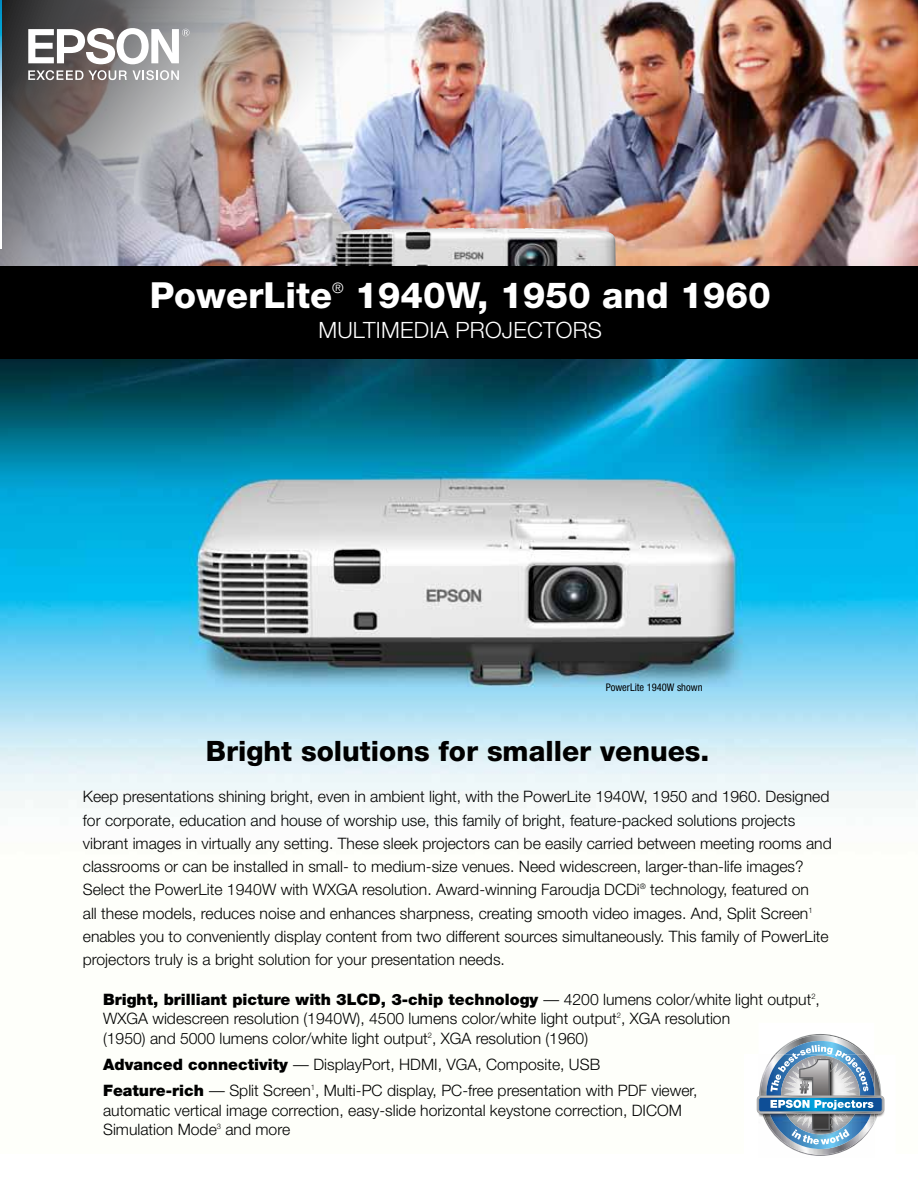
<style>
.page{position:relative;width:918px;height:1188px;background:#fff}
.page>*{position:absolute;margin:0;border:0;box-sizing:border-box;transform-origin:0 0}
.t1{font:800 36px "Helvetica Neue";color:#fff}
.t2{font:800 28.2px "Helvetica Neue";color:#000}
.t3{font:300 22.5px "Helvetica Neue";letter-spacing:.01em;color:#fff}
.t4{font:300 15.75px/23.2px "Helvetica Neue";color:#000}
.t5{font:300 14.55px "Helvetica Neue";color:#fff}
.t6{font:condensed 10.5px "Helvetica Neue";color:#000}
.s1{font-weight:900}
</style>
<div class="page">
<img style="left:0;top:0;width:904px;height:266px">
<img style="left:0;top:359px;width:918px;height:449px">
<div style="left:0;top:266px;width:918px;height:93px;background:#000"></div>
<img style="left:0;top:0;width:1px;height:249px">
<img style="left:809px;top:1034px;width:22px;height:1px">
<img style="left:792px;top:1035px;width:57px;height:6px">
<img style="left:785px;top:1041px;width:70px;height:4px">
<img style="left:756px;top:1099px;width:92px;height:56px">
<img style="left:766px;top:1145px;width:89px;height:4px">
<svg style="left:757px;top:1045px;width:127px;height:100px"></svg>
<svg style="left:28px;top:70px;width:99px;height:10px"></svg>
<svg style="left:133px;top:70px;width:46px;height:10px"></svg>
<svg style="left:28px;top:28px;width:162px;height:36px"></svg>
<h1 class="t1" style="left:150px;top:274px;width:184px">PowerLite</h1>
<p class="t5" style="left:332px;top:279px;width:13px">®</p>
<h1 class="t1" style="left:355px;top:274px;width:417px">1940W, 1950 and 1960</h1>
<h3 class="t3" style="left:318px;top:316px;width:14px">multimedia</h3>
<h3 class="t3" style="left:455px;top:316px;width:148px">PROJECTORS</h3>
<p class="t6" style="left:606px;top:681px;width:98px">PowerLite 1940W shown</p>
<h2 class="t2" style="left:206px;top:734px;width:505px">Bright solutions for smaller venues.</h2>
<p class="t4" style="left:83px;top:785px;width:750px">Keep presentations shining bright, even in ambient light, with the PowerLite 1940W, 1950 and 1960. Designed for corporate, education and house of worship use, this family of bright, feature-packed solutions projects vibrant images in virtually any setting. These sleek projectors can be easily carried between meeting rooms and classrooms or can be installed in small- to medium-size venues. Need widescreen, larger-than-life images?<br>Select the PowerLite 1940W with WXGA resolution. Award-winning Faroudja DCDi<sup>®</sup> technology, featured on<br>all these models, reduces noise and enhances sharpness, creating smooth video images. And, Split Screen<sup>1 </sup>enables you to conveniently display content from two different sources simultaneously. This family of PowerLite projectors truly is a bright solution for your presentation needs.</p>
<p class="t4" style="left:103px;top:989px;width:718px;line-height:19.5px"><span class="s1">Bright, brilliant picture with 3LCD, 3-chip technology</span> — 4200 lumens color/white light output<sup>2</sup>,<br>WXGA widescreen resolution (1940W), 4500 lumens color/white light output<sup>2</sup>, XGA resolution<br>(1950) and 5000 lumens color/white light output<sup>2</sup>, XGA resolution (1960)</p>
<p class="t4" style="left:103px;top:1051px;width:596px;line-height:26.2px"><span class="s1">Advanced connectivity</span> — DisplayPort, HDMI, VGA, Composite, USB<br><span class="s1">Feature-rich</span> — Split Screen<sup>1</sup>, Multi-PC display, PC-free presentation with PDF viewer,</p>
<p class="t4" style="left:103px;top:1100px;width:580px;line-height:19.5px">automatic vertical image correction, easy-slide horizontal keystone correction, DICOM<br>Simulation Mode<sup>3</sup> and more</p>
</div>
